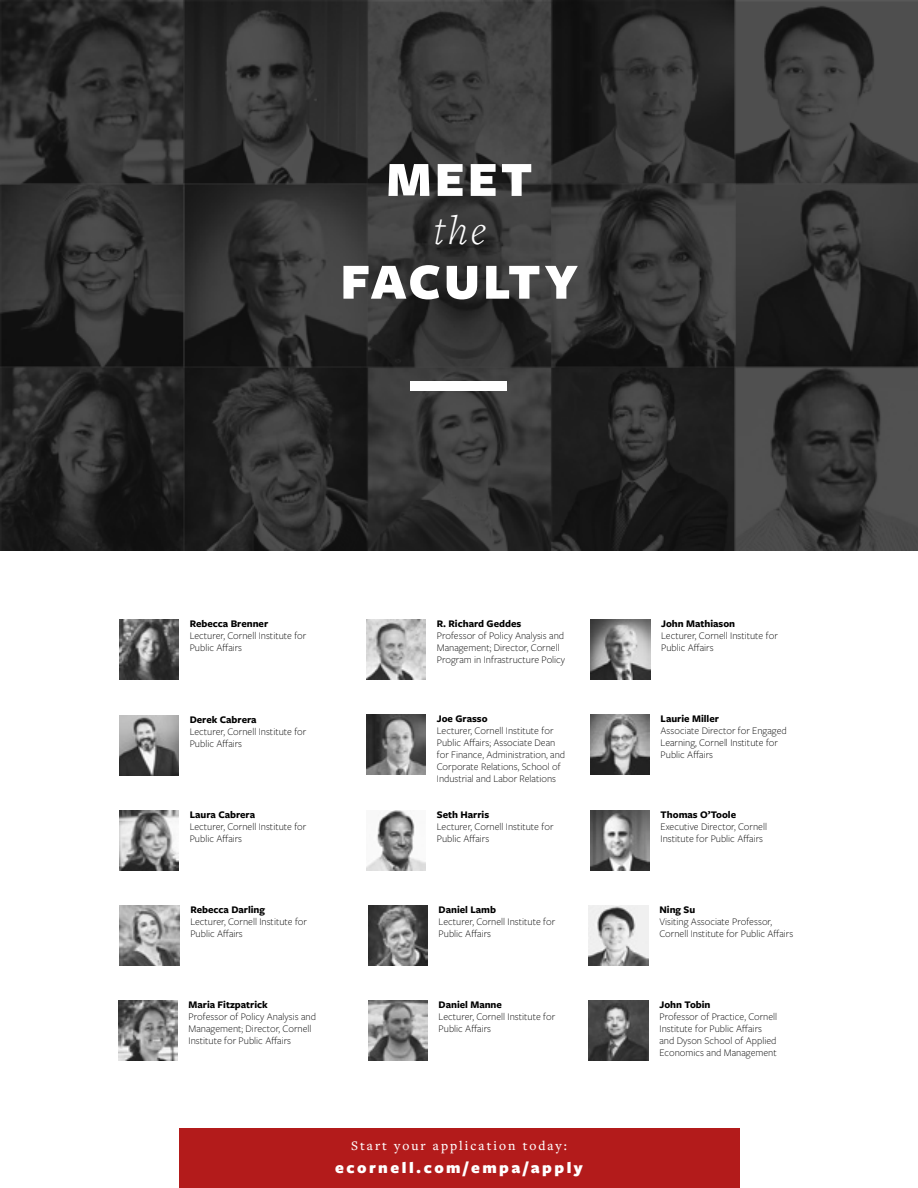
<style>
.page{position:relative;width:918px;height:1188px;background:#fff}
.page>*{position:absolute;margin:0;border:0;box-sizing:border-box;transform-origin:0 0}
.Heading_Main{font:900 52.5px "Freight Sans Pro";letter-spacing:.05em;color:#fff}
.Heading_Main-2{font:900 51px "Freight Sans Pro";color:#fff}
.Heading_Small{font:italic 300 42px "Freight Text Pro";color:#fff}
.Footer_Text_2{font:900 16.5px "Freight Sans Pro";letter-spacing:.15em;color:#fff}
.Footer_Text_1{font:500 13.5px "Freight Text Pro";letter-spacing:.15em;color:#fff}
.Faculty_Body_Copy{font:300 10.5px/12px "Freight Sans Pro";color:#000}
.Faculty_Header{font:700 10.5px "Freight Sans Pro";color:#000}
</style>
<div class="page">
<img style="left:0;top:0;width:918px;height:550px">
<img style="left:368px;top:906px;width:60px;height:60px">
<img style="left:591px;top:620px;width:59px;height:59px">
<img style="left:119px;top:620px;width:60px;height:59px">
<img style="left:589px;top:906px;width:60px;height:60px">
<img style="left:119px;top:716px;width:60px;height:59px">
<img style="left:366px;top:811px;width:60px;height:59px">
<img style="left:590px;top:811px;width:60px;height:59px">
<img style="left:368px;top:1001px;width:60px;height:59px">
<img style="left:118px;top:1001px;width:60px;height:59px">
<img style="left:589px;top:1001px;width:60px;height:59px">
<img style="left:590px;top:715px;width:60px;height:60px">
<img style="left:366px;top:715px;width:60px;height:60px">
<img style="left:120px;top:906px;width:59px;height:60px">
<img style="left:366px;top:620px;width:60px;height:59px">
<img style="left:119px;top:811px;width:60px;height:59px">
<div style="left:179px;top:1128px;width:560px;height:60px;background:#b31b1b"></div>
<div style="left:410px;top:381px;width:97px;height:9px;background:#fff"></div>
<h1 class="Heading_Main-2" style="left:386px;top:144px;width:148px">MEET</h1>
<h1 class="Heading_Small" style="left:434px;top:203px;width:53px">the</h1>
<h1 class="Heading_Main" style="left:340px;top:245px;width:239px">FACULTY</h1>
<h2 class="Faculty_Header" style="left:190px;top:616px;width:80px">Rebecca Brenner</h2>
<p class="Faculty_Body_Copy" style="left:190px;top:629px;width:118px">Lecturer, Cornell Institute for<br>Public Affairs</p>
<h2 class="Faculty_Header" style="left:437px;top:616px;width:86px">R. Richard Geddes</h2>
<p class="Faculty_Body_Copy" style="left:437px;top:629px;width:130px">Professor of Policy Analysis and<br>Management; Director, Cornell<br>Program in Infrastructure Policy</p>
<h2 class="Faculty_Header" style="left:661px;top:616px;width:76px">John Mathiason</h2>
<p class="Faculty_Body_Copy" style="left:661px;top:629px;width:118px">Lecturer, Cornell Institute for<br>Public Affairs</p>
<h2 class="Faculty_Header" style="left:190px;top:712px;width:68px">Derek Cabrera</h2>
<p class="Faculty_Body_Copy" style="left:190px;top:725px;width:118px">Lecturer, Cornell Institute for<br>Public Affairs</p>
<h2 class="Faculty_Header" style="left:437px;top:711px;width:52px">Joe Grasso</h2>
<p class="Faculty_Body_Copy" style="left:437px;top:724px;width:130px">Lecturer, Cornell Institute for<br>Public Affairs; Associate Dean for Finance, Administration, and<br>Corporate Relations, School of<br>Industrial and Labor Relations</p>
<p class="Faculty_Header" style="left:661px;top:712px;width:60px">Laurie Miller</p>
<p class="Faculty_Body_Copy" style="left:661px;top:725px;width:128px">Associate Director for Engaged<br>Learning, Cornell Institute for<br>Public Affairs</p>
<h2 class="Faculty_Header" style="left:190px;top:807px;width:67px">Laura Cabrera</h2>
<p class="Faculty_Body_Copy" style="left:190px;top:820px;width:118px">Lecturer, Cornell Institute for<br>Public Affairs</p>
<h2 class="Faculty_Header" style="left:437px;top:807px;width:54px">Seth Harris</h2>
<p class="Faculty_Body_Copy" style="left:437px;top:820px;width:118px">Lecturer, Cornell Institute for<br>Public Affairs</p>
<h2 class="Faculty_Header" style="left:661px;top:807px;width:77px">Thomas O’Toole</h2>
<p class="Faculty_Body_Copy" style="left:661px;top:820px;width:108px">Executive Director, Cornell<br>Institute for Public Affairs</p>
<h2 class="Faculty_Header" style="left:190px;top:903px;width:76px">Rebecca Darling</h2>
<p class="Faculty_Body_Copy" style="left:190px;top:915px;width:118px">Lecturer, Cornell Institute for<br>Public Affairs</p>
<h2 class="Faculty_Header" style="left:439px;top:902px;width:59px">Daniel Lamb</h2>
<p class="Faculty_Body_Copy" style="left:439px;top:915px;width:118px">Lecturer, Cornell Institute for<br>Public Affairs</p>
<h2 class="Faculty_Header" style="left:659px;top:902px;width:37px">Ning Su</h2>
<p class="Faculty_Body_Copy" style="left:659px;top:915px;width:135px">Visiting Associate Professor,<br>Cornell Institute for Public Affairs</p>
<h2 class="Faculty_Header" style="left:189px;top:997px;width:81px">Maria Fitzpatrick</h2>
<p class="Faculty_Body_Copy" style="left:189px;top:1010px;width:129px">Professor of Policy Analysis and<br>Management; Director, Cornell<br>Institute for Public Affairs</p>
<h2 class="Faculty_Header" style="left:439px;top:997px;width:65px">Daniel Manne</h2>
<p class="Faculty_Body_Copy" style="left:439px;top:1010px;width:118px">Lecturer, Cornell Institute for<br>Public Affairs</p>
<h2 class="Faculty_Header" style="left:659px;top:997px;width:53px">John Tobin</h2>
<p class="Faculty_Body_Copy" style="left:659px;top:1010px;width:119px">Professor of Practice, Cornell<br>Institute for Public Affairs and Dyson School of Applied<br>Economics and Management</p>
<p class="Footer_Text_1" style="left:351px;top:1137px;width:217px">Start your application today:</p>
<p class="Footer_Text_2" style="left:335px;top:1156px;width:249px">ecornell.com/empa/apply</p>
</div>
